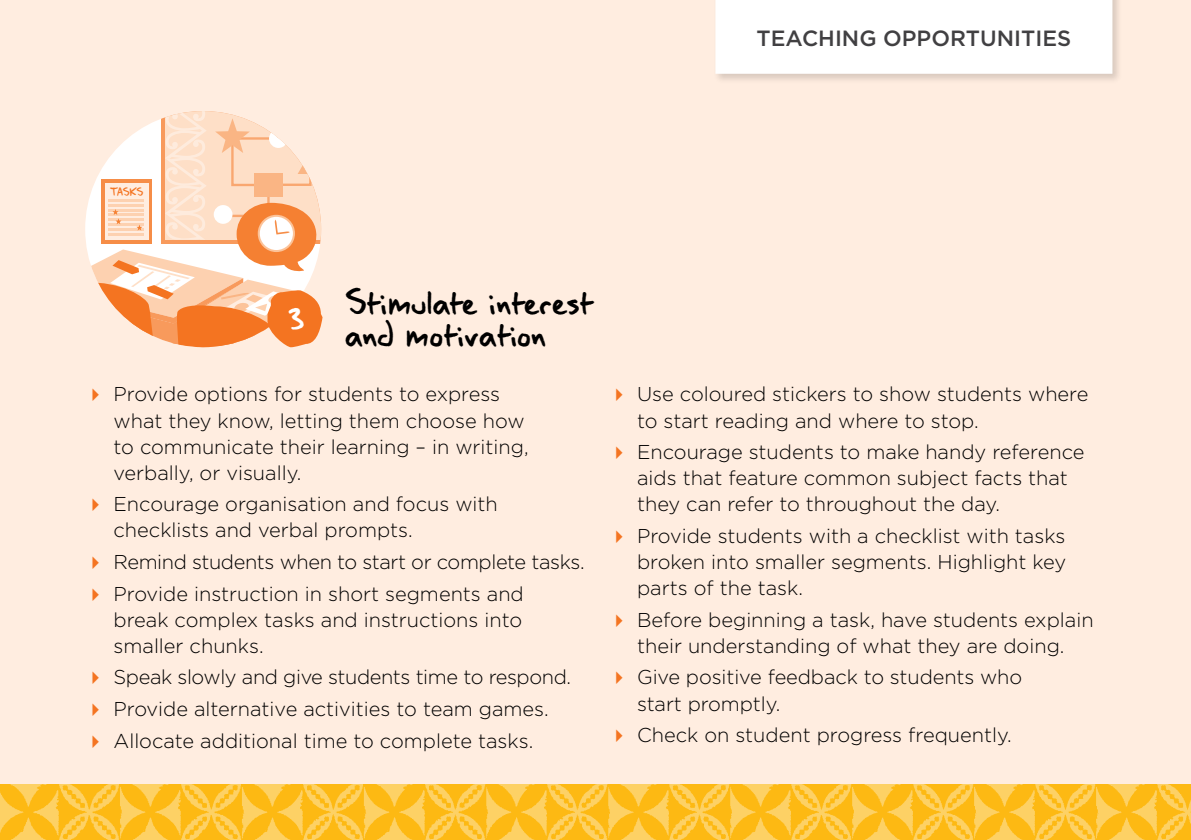
<style>
.page{position:relative;width:1191px;height:840px;background:#fff}
.page>*{position:absolute;margin:0;border:0;box-sizing:border-box;transform-origin:0 0}
.Infographic_heading{font:40px/32px "Penof Truth";letter-spacing:-.06em;color:#000}
.Infographic_heading-2{font:32px "Penof Truth";color:#fff}
.t1{font:500 22px "Gotham";color:#414042}
.t2{font:300 20px/26px "Gotham";color:#000}
.t3{font:300 20px "Gotham";letter-spacing:-.02em;color:#000}
.t4{font:12.8px "Penof Truth";letter-spacing:-.07em;color:#f47421}
</style>
<div class="page">
<div style="left:0;top:0;width:1191px;height:839px;background:#ffede0"></div>
<div style="left:713px;top:0;width:409px;height:84px;background:#000;opacity:.15"></div>
<div style="left:715px;top:0;width:397px;height:74px;background:#fff"></div>
<img style="left:0;top:784px;width:1191px;height:55px">
<svg style="left:85px;top:111px;width:237px;height:236px"></svg>
<p class="t1" style="left:756px;top:24px;width:316px">TEACHING OPPORTUNITIES</p>
<p class="t4" style="left:110px;top:185px;width:35px">TASKS</p>
<p class="Infographic_heading" style="left:345px;top:286px;width:251px">Stimulate interest and motivation</p>
<p class="t2" style="left:114px;top:381px;width:416px">Provide options for students to express what they know, letting them choose how to communicate their learning – in writing, verbally, or visually.</p>
<p class="t2" style="left:114px;top:490px;width:386px">Encourage organisation and focus with checklists and verbal prompts.</p>
<p class="t3" style="left:114px;top:550px;width:472px">Remind students when to start or complete tasks.</p>
<p class="t2" style="left:114px;top:580px;width:412px;text-align:justify">Provide instruction in short segments and break complex tasks and instructions into smaller chunks.</p>
<p class="t3" style="left:114px;top:666px;width:459px">Speak slowly and give students time to respond.</p>
<p class="t2" style="left:114px;top:695px;width:437px">Provide alternative activities to team games.</p>
<p class="t2" style="left:114px;top:727px;width:421px">Allocate additional time to complete tasks.</p>
<p class="Infographic_heading-2" style="left:288px;top:303px;width:17px">3</p>
<p class="t2" style="left:637px;top:381px;width:453px">Use coloured stickers to show students where to start reading and where to stop.</p>
<p class="t2" style="left:637px;top:438px;width:449px">Encourage students to make handy reference aids that feature common subject facts that they can refer to throughout the day.</p>
<p class="t2" style="left:637px;top:522px;width:430px;text-align:justify">Provide students with a checklist with tasks broken into smaller segments. Highlight key parts of the task.</p>
<p class="t2" style="left:637px;top:606px;width:458px">Before beginning a task, have students explain their understanding of what they are doing.</p>
<p class="t2" style="left:637px;top:663px;width:387px">Give positive feedback to students who start promptly.</p>
<p class="t2" style="left:637px;top:721px;width:376px">Check on student progress frequently.</p>
</div>
